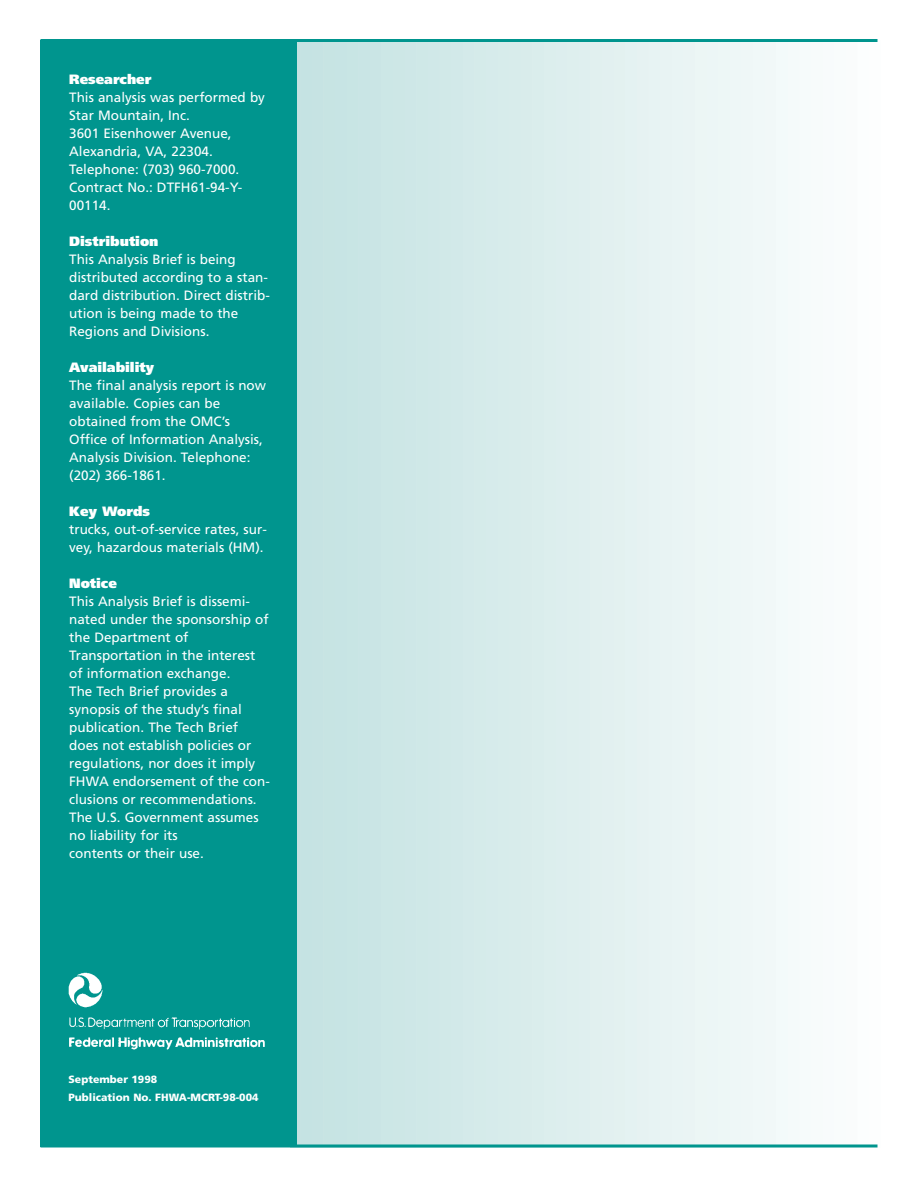
<style>
.page{position:relative;width:918px;height:1188px;background:#fff}
.page>*{position:absolute;margin:0;border:0;box-sizing:border-box;transform-origin:0 0}
.t1{font:13.5px/18px "Frutiger";color:#fff}
.t2{font:900 13.5px "Frutiger";color:#fff}
.t3{font:900 10.5px/18px "Frutiger";color:#fff}
</style>
<div class="page">
<div style="left:290px;top:40px;width:13px;height:1107px;background:#c4e2e1"></div>
<div style="left:298px;top:40px;width:16px;height:1107px;background:#c5e3e3"></div>
<div style="left:310px;top:40px;width:16px;height:1107px;background:#c6e3e3"></div>
<div style="left:321px;top:40px;width:17px;height:1107px;background:#c7e4e3"></div>
<div style="left:333px;top:40px;width:16px;height:1107px;background:#c7e4e4"></div>
<div style="left:344px;top:40px;width:17px;height:1107px;background:#c8e5e4"></div>
<div style="left:356px;top:40px;width:16px;height:1107px;background:#c9e5e5"></div>
<div style="left:368px;top:40px;width:16px;height:1107px;background:#cae5e5"></div>
<div style="left:379px;top:40px;width:17px;height:1107px;background:#cce7e6"></div>
<div style="left:391px;top:40px;width:16px;height:1107px;background:#cde7e6"></div>
<div style="left:402px;top:40px;width:17px;height:1107px;background:#cee7e7"></div>
<div style="left:414px;top:40px;width:17px;height:1107px;background:#cfe8e7"></div>
<div style="left:426px;top:40px;width:16px;height:1107px;background:#d0e8e8"></div>
<div style="left:437px;top:40px;width:17px;height:1107px;background:#d1e9e8"></div>
<div style="left:449px;top:40px;width:16px;height:1107px;background:#d2e9e9"></div>
<div style="left:460px;top:40px;width:17px;height:1107px;background:#d4eaea"></div>
<div style="left:472px;top:40px;width:17px;height:1107px;background:#d5ebea"></div>
<div style="left:484px;top:40px;width:16px;height:1107px;background:#d6ebeb"></div>
<div style="left:495px;top:40px;width:17px;height:1107px;background:#d7eceb"></div>
<div style="left:507px;top:40px;width:16px;height:1107px;background:#d8eceb"></div>
<div style="left:519px;top:40px;width:16px;height:1107px;background:#d9eceb"></div>
<div style="left:530px;top:40px;width:17px;height:1107px;background:#daedec"></div>
<div style="left:542px;top:40px;width:16px;height:1107px;background:#dceeed"></div>
<div style="left:553px;top:40px;width:17px;height:1107px;background:#dee"></div>
<div style="left:565px;top:40px;width:16px;height:1107px;background:#deefee"></div>
<div style="left:577px;top:40px;width:16px;height:1107px;background:#dfefef"></div>
<div style="left:588px;top:40px;width:17px;height:1107px;background:#e1f0ef"></div>
<div style="left:600px;top:40px;width:16px;height:1107px;background:#e2f0f0"></div>
<div style="left:611px;top:40px;width:17px;height:1107px;background:#e3f1f0"></div>
<div style="left:623px;top:40px;width:17px;height:1107px;background:#e4f2f2"></div>
<div style="left:635px;top:40px;width:16px;height:1107px;background:#e6f2f2"></div>
<div style="left:646px;top:40px;width:17px;height:1107px;background:#e7f3f3"></div>
<div style="left:658px;top:40px;width:16px;height:1107px;background:#e8f3f3"></div>
<div style="left:669px;top:40px;width:17px;height:1107px;background:#e9f4f4"></div>
<div style="left:681px;top:40px;width:17px;height:1107px;background:#eaf4f4"></div>
<div style="left:693px;top:40px;width:16px;height:1107px;background:#ecf6f5"></div>
<div style="left:704px;top:40px;width:17px;height:1107px;background:#ecf6f6"></div>
<div style="left:716px;top:40px;width:16px;height:1107px;background:#edf7f6"></div>
<div style="left:727px;top:40px;width:17px;height:1107px;background:#eef7f7"></div>
<div style="left:739px;top:40px;width:17px;height:1107px;background:#eff7f7"></div>
<div style="left:751px;top:40px;width:16px;height:1107px;background:#f0f8f8"></div>
<div style="left:762px;top:40px;width:17px;height:1107px;background:#f1f8f8"></div>
<div style="left:774px;top:40px;width:16px;height:1107px;background:#f3fafa"></div>
<div style="left:786px;top:40px;width:16px;height:1107px;background:#f5fafa"></div>
<div style="left:797px;top:40px;width:17px;height:1107px;background:#f6fbfb"></div>
<div style="left:809px;top:40px;width:16px;height:1107px;background:#f7fbfb"></div>
<div style="left:820px;top:40px;width:17px;height:1107px;background:#f8fbfc"></div>
<div style="left:832px;top:40px;width:16px;height:1107px;background:#f9fcfc"></div>
<div style="left:844px;top:40px;width:16px;height:1107px;background:#fafcfc"></div>
<div style="left:40px;top:40px;width:257px;height:1108px;background:#00958e"></div>
<img style="left:68px;top:972px;width:197px;height:78px">
<hr style="left:40px;top:39px;width:838px;height:3px;background:#00958e">
<svg style="left:40px;top:1144px;width:838px;height:4px;fill:#00958e"></svg>
<p class="t2" style="left:69px;top:74px;width:84px">Researcher</p>
<p class="t1" style="left:69px;top:90px;width:197px">This analysis was performed by<br>Star Mountain, Inc.<br>3601 Eisenhower Avenue,<br>Alexandria, VA, 22304.<br>Telephone: (703) 960-7000.<br>Contract No.: DTFH61-94-Y-<br>00114.</p>
<p class="t2" style="left:69px;top:236px;width:91px">Distribution</p>
<p class="t1" style="left:69px;top:252px;width:202px">This Analysis Brief is being distributed according to a stan&shy;dard distribution. Direct distrib&shy;ution is being made to the<br>Regions and Divisions.</p>
<p class="t2" style="left:69px;top:362px;width:86px">Availability</p>
<p class="t1" style="left:69px;top:378px;width:198px">The final analysis report is now available. Copies can be obtained from the OMC’s<br>Office of Information Analysis,<br>Analysis Division. Telephone: (202) 366-1861.</p>
<p class="t2" style="left:69px;top:506px;width:82px">Key Words</p>
<p class="t1" style="left:69px;top:522px;width:199px">trucks, out-of-service rates, sur&shy;vey, hazardous materials (HM).</p>
<p class="t2" style="left:69px;top:578px;width:49px">Notice</p>
<p class="t1" style="left:69px;top:594px;width:202px">This Analysis Brief is dissemi&shy;nated under the sponsorship of the Department of<br>Transportation in the interest of information exchange.<br>The Tech Brief provides a synopsis of the study’s final publication. The Tech Brief does not establish policies or regulations, nor does it imply<br>FHWA endorsement of the con&shy;clusions or recommendations.<br>The U.S. Government assumes no liability for its<br>contents or their use.</p>
<p class="t3" style="left:69px;top:1071px;width:192px">September 1998<br>Publication No. FHWA-MCRT-98-004</p>
</div>
